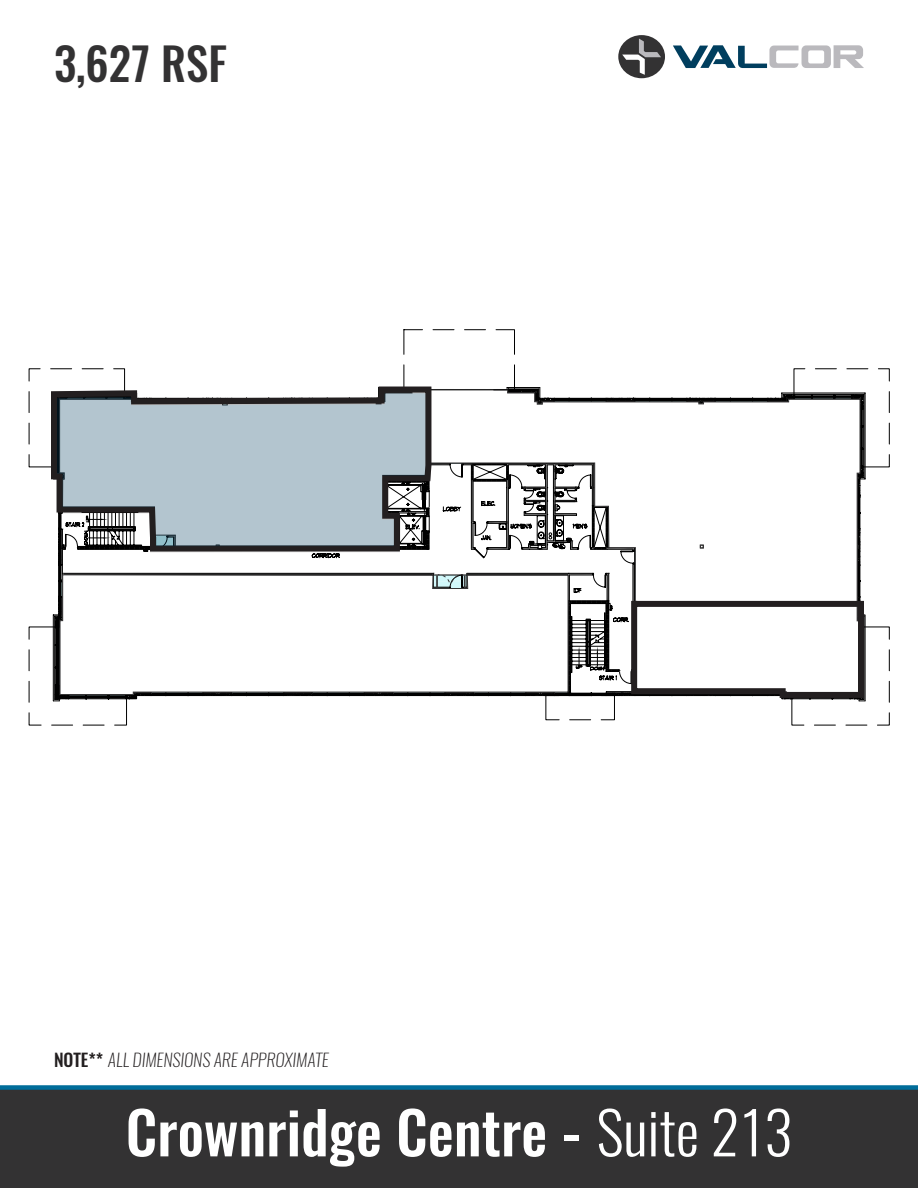
<style>
.page{position:relative;width:918px;height:1188px;background:#fff}
.page>*{position:absolute;margin:0;border:0;box-sizing:border-box;transform-origin:0 0}
.t1{font:500 58.5px "Oswald";color:#fff}
.t2{font:500 45px "Oswald";color:#333233}
.t3{font:italic 200 17.7px "Oswald";color:#231f20}
.s1{font-weight:500;font-style:normal}
.s2{font-weight:300}
</style>
<div class="page">
<div style="left:0;top:1086px;width:918px;height:102px;background:#333233"></div>
<div style="left:0;top:1085px;width:918px;height:5px;background:#006d9a"></div>
<svg style="left:673px;top:45px;width:191px;height:23px"></svg>
<div style="left:618px;top:35px;width:47px;height:43px;background:#333233;border-radius:50%"></div>
<svg style="left:622px;top:39px;width:39px;height:36px"></svg>
<svg style="left:29px;top:330px;width:860px;height:395px"></svg>
<svg style="left:48px;top:384px;width:387px;height:170px"></svg>
<svg style="left:50px;top:386px;width:383px;height:168px;background:#a5b1b8"></svg>
<p class="t2" style="left:54px;top:32px;width:174px">3,627 RSF</p>
<p class="t3" style="left:54px;top:1048px;width:276px"><span class="s1">NOTE**</span> ALL DIMENSIONS ARE APPROXIMATE</p>
<p class="t1" style="left:126px;top:1092px;width:668px">Crownridge Centre - <span class="s2">Suite 213</span></p>
</div>
